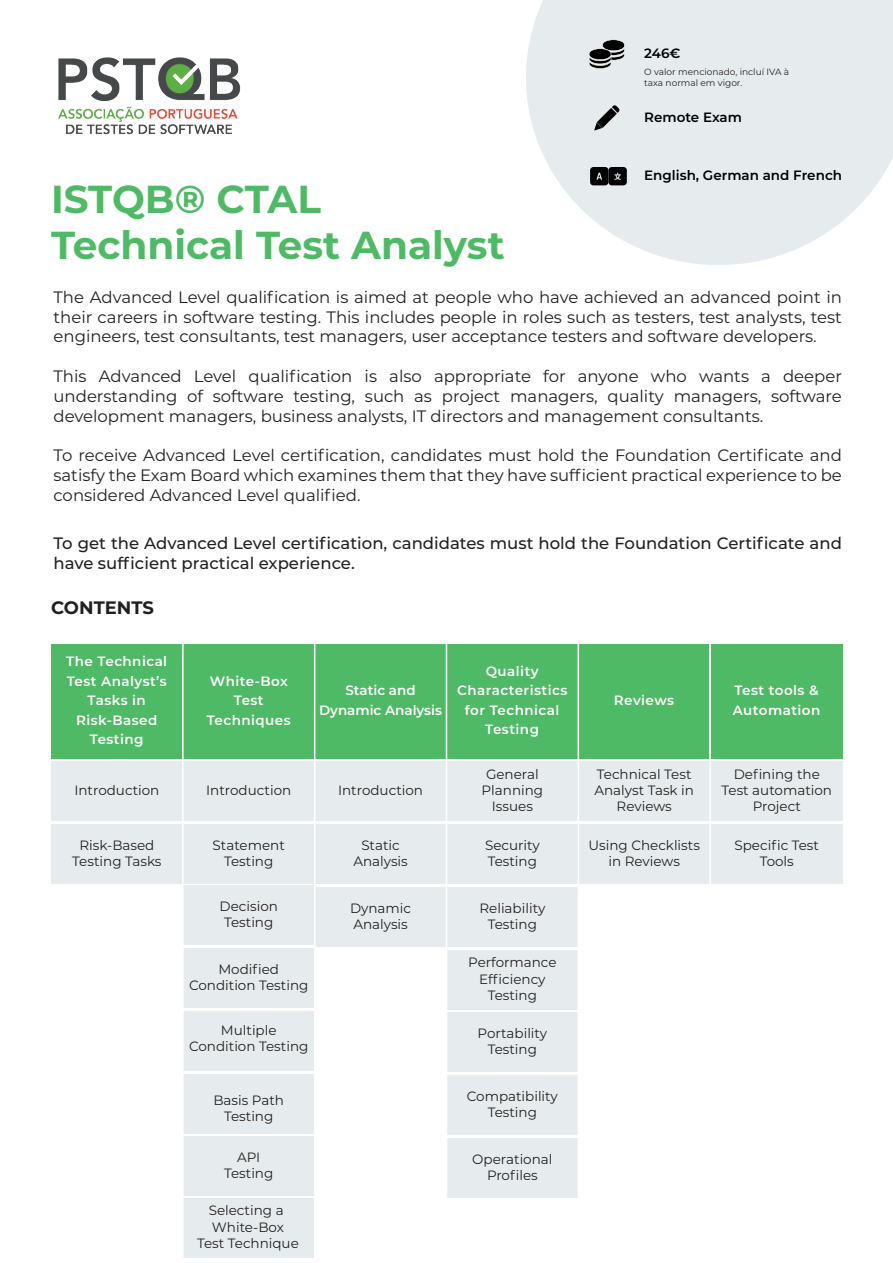
<style>
.page{position:relative;width:893px;height:1263px;background:#fff}
.page>*{position:absolute;margin:0;border:0;box-sizing:border-box;transform-origin:0 0}
.t1{font:700 39px/46.8px "Montserrat";color:#4fba66}
.t2{font:700 18px "Montserrat";color:#231f20}
.t3{font:16.5px/19.8px "Montserrat";color:#231f20;text-align:justify}
.t4{font:500 16.5px/19.8px "Montserrat";color:#231f20}
.t5{font:13.5px/16.2px "Montserrat";color:#231f20;text-align:center}
.t6{font:600 13.5px/19.5px "Montserrat";letter-spacing:.035em;color:#fff;text-align:center}
.t7{font:600 13.5px "Montserrat";color:#000001}
.t8{font:600 13.5px/19.5px "Montserrat";color:#fff;text-align:center}
.t9{font:9px/10.8px "Montserrat";color:#231f20}
</style>
<div class="page">
<div style="left:315px;top:644px;width:131px;height:114px;background:#4fba66"></div>
<div style="left:446px;top:644px;width:132px;height:114px;background:#4fba66"></div>
<div style="left:577px;top:644px;width:132px;height:114px;background:#4fba66"></div>
<div style="left:711px;top:644px;width:132px;height:114px;background:#4fba66"></div>
<img style="left:58px;top:57px;width:183px;height:78px">
<svg style="left:526px;top:0;width:367px;height:265px;fill:#e6eced"></svg>
<svg style="left:589px;top:39px;width:36px;height:30px"></svg>
<svg style="left:594px;top:105px;width:26px;height:26px"></svg>
<svg style="left:590px;top:167px;width:37px;height:18px"></svg>
<div style="left:51px;top:644px;width:132px;height:114px;background:#4fba66"></div>
<div style="left:51px;top:761px;width:132px;height:60px;background:#e6eced"></div>
<div style="left:51px;top:824px;width:132px;height:60px;background:#e6eced"></div>
<div style="left:183px;top:761px;width:132px;height:60px;background:#e6eced"></div>
<div style="left:183px;top:824px;width:132px;height:60px;background:#e6eced"></div>
<div style="left:315px;top:761px;width:131px;height:60px;background:#e6eced"></div>
<div style="left:315px;top:824px;width:131px;height:60px;background:#e6eced"></div>
<div style="left:315px;top:887px;width:131px;height:60px;background:#e6eced"></div>
<div style="left:446px;top:761px;width:132px;height:60px;background:#e6eced"></div>
<div style="left:446px;top:824px;width:132px;height:60px;background:#e6eced"></div>
<div style="left:446px;top:887px;width:132px;height:60px;background:#e6eced"></div>
<div style="left:446px;top:950px;width:132px;height:59px;background:#e6eced"></div>
<div style="left:446px;top:1012px;width:132px;height:60px;background:#e6eced"></div>
<div style="left:446px;top:1075px;width:132px;height:60px;background:#e6eced"></div>
<div style="left:183px;top:885px;width:132px;height:60px;background:#e6eced"></div>
<div style="left:183px;top:948px;width:132px;height:60px;background:#e6eced"></div>
<div style="left:183px;top:1011px;width:132px;height:60px;background:#e6eced"></div>
<div style="left:183px;top:1074px;width:132px;height:59px;background:#e6eced"></div>
<div style="left:183px;top:1136px;width:132px;height:59px;background:#e6eced"></div>
<div style="left:182px;top:1198px;width:132px;height:59px;background:#e6eced"></div>
<div style="left:446px;top:1138px;width:132px;height:60px;background:#e6eced"></div>
<div style="left:578px;top:761px;width:132px;height:60px;background:#e6eced"></div>
<div style="left:578px;top:824px;width:132px;height:60px;background:#e6eced"></div>
<div style="left:711px;top:761px;width:132px;height:60px;background:#e6eced"></div>
<div style="left:711px;top:824px;width:132px;height:60px;background:#e6eced"></div>
<div style="left:183px;top:644px;width:132px;height:114px;background:#4fba66"></div>
<hr style="left:182px;top:644px;width:2px;height:613px;background:#fff">
<hr style="left:314px;top:644px;width:1px;height:613px;background:#fff">
<hr style="left:446px;top:644px;width:1px;height:554px;background:#fff">
<hr style="left:578px;top:644px;width:1px;height:554px;background:#fff">
<hr style="left:709px;top:653px;width:2px;height:502px;background:#fff">
<p class="t7" style="left:644px;top:44px;width:38px">246€</p>
<p class="t9" style="left:644px;top:66px;width:147px">O valor mencionado, incluí IVA à taxa normal em vigor.</p>
<h1 class="t1" style="left:51px;top:173px;width:455px">ISTQB® CTAL<br>Technical Test Analyst</h1>
<p class="t7" style="left:644px;top:108px;width:99px">Remote Exam</p>
<p class="t7" style="left:644px;top:166px;width:199px">English, German and French</p>
<p class="t3" style="left:54px;top:286px;width:790px">The Advanced Level qualification is aimed at people who have achieved an advanced point in their careers in software testing. This includes people in roles such as testers, test analysts, test engineers, test consultants, test managers, user acceptance testers and software developers.</p>
<p class="t3" style="left:54px;top:366px;width:790px">This Advanced Level qualification is also appropriate for anyone who wants a deeper understanding of software testing, such as project managers, quality managers, software development managers, business analysts, IT directors and management consultants.</p>
<p class="t3" style="left:54px;top:445px;width:790px">To receive Advanced Level certification, candidates must hold the Foundation Certificate and satisfy the Exam Board which examines them that they have sufficient practical experience to be considered Advanced Level qualified.</p>
<p class="t4" style="left:54px;top:533px;width:790px">To get the Advanced Level certification, candidates must hold the Foundation Certificate and have sufficient practical experience.</p>
<p class="t2" style="left:51px;top:594px;width:104px">CONTENTS</p>
<p class="t6" style="left:66px;top:651px;width:102px">The Technical<br>Test Analyst’s<br>Tasks in<br>Risk-Based<br>Testing</p>
<p class="t5" style="left:74px;top:782px;width:87px">Introduction</p>
<p class="t5" style="left:72px;top:836px;width:91px">Risk-Based<br>Testing Tasks</p>
<p class="t6" style="left:207px;top:670px;width:85px">White-Box<br>Test<br>Techniques</p>
<p class="t8" style="left:319px;top:680px;width:125px">Static and<br>Dynamic Analysis</p>
<p class="t5" style="left:206px;top:782px;width:87px">Introduction</p>
<p class="t5" style="left:338px;top:782px;width:87px">Introduction</p>
<p class="t5" style="left:213px;top:836px;width:74px">Statement<br>Testing</p>
<p class="t5" style="left:353px;top:836px;width:56px">Static<br>Analysis</p>
<p class="t5" style="left:350px;top:899px;width:63px;text-align:left">Dynamic<br>Analysis</p>
<p class="t5" style="left:220px;top:898px;width:60px">Decision<br>Testing</p>
<p class="t5" style="left:189px;top:960px;width:121px">Modified<br>Condition Testing</p>
<p class="t5" style="left:189px;top:1022px;width:121px">Multiple<br>Condition Testing</p>
<p class="t5" style="left:213px;top:1092px;width:72px">Basis Path<br>Testing</p>
<p class="t5" style="left:224px;top:1148px;width:51px">API<br>Testing</p>
<p class="t5" style="left:197px;top:1202px;width:103px">Selecting a<br>White-Box<br>Test Technique</p>
<p class="t6" style="left:457px;top:661px;width:112px">Quality<br>Characteristics for Technical<br>Testing</p>
<p class="t5" style="left:482px;top:765px;width:63px">General<br>Planning<br>Issues</p>
<p class="t5" style="left:485px;top:836px;width:56px;text-align:left">Security<br>Testing</p>
<p class="t5" style="left:479px;top:899px;width:67px">Reliability<br>Testing</p>
<p class="t5" style="left:468px;top:954px;width:90px">Performance<br>Efficiency<br>Testing</p>
<p class="t5" style="left:477px;top:1025px;width:71px">Portability<br>Testing</p>
<p class="t5" style="left:467px;top:1088px;width:93px">Compatibility<br>Testing</p>
<p class="t5" style="left:472px;top:1150px;width:82px">Operational<br>Profiles</p>
<p class="t6" style="left:614px;top:690px;width:62px">Reviews</p>
<p class="t6" style="left:733px;top:680px;width:89px;text-align:left">Test tools &amp;<br>Automation</p>
<p class="t5" style="left:594px;top:765px;width:101px">Technical Test<br>Analyst Task in<br>Reviews</p>
<p class="t5" style="left:588px;top:836px;width:113px">Using Checklists in Reviews</p>
<p class="t5" style="left:721px;top:765px;width:112px">Defining the<br>Test automation<br>Project</p>
<p class="t5" style="left:734px;top:836px;width:86px">Specific Test<br>Tools</p>
</div>
